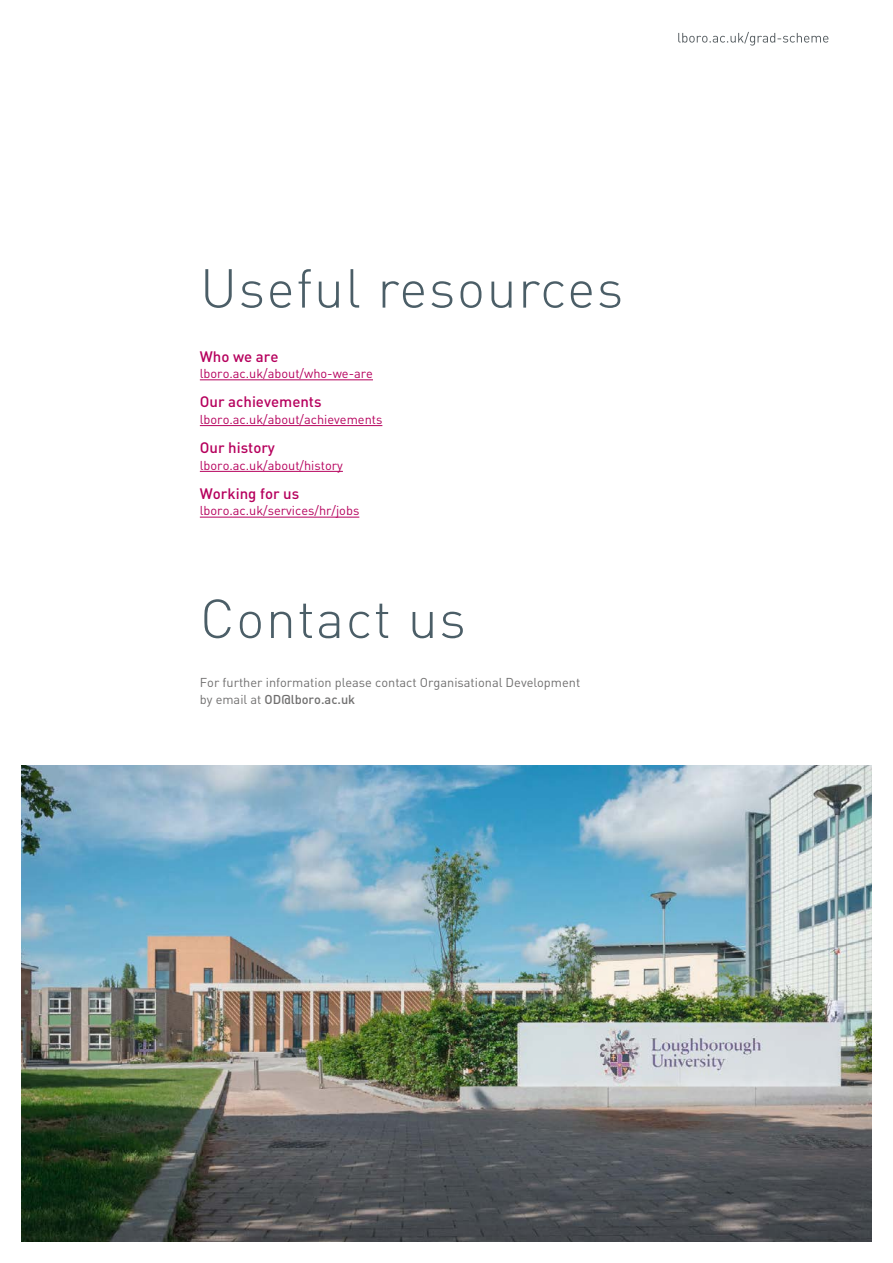
<style>
.page{position:relative;width:893px;height:1263px;background:#fff}
.page>*{position:absolute;margin:0;border:0;box-sizing:border-box;transform-origin:0 0}
.Heading{font:300 54px "DINOT";letter-spacing:.025em;color:#4b5e67}
.Body_Copy{font:500 15px "DINOT";color:#b6005d}
.Body_Copy-2{font:12.75px "DINOT";color:#b6005d}
.Body_Copy-3{font:12.75px/16.5px "DINOT";color:#706f6f}
.s1{font-weight:500}
</style>
<div class="page">
<hr style="left:200px;top:379px;width:173px;height:1px;background:#b6005d">
<hr style="left:200px;top:425px;width:182px;height:1px;background:#b6005d">
<hr style="left:200px;top:471px;width:143px;height:1px;background:#b6005d">
<hr style="left:200px;top:517px;width:159px;height:1px;background:#b6005d">
<img style="left:21px;top:765px;width:851px;height:477px">
<svg style="left:678px;top:32px;width:150px;height:14px"></svg>
<p class="Heading" style="left:200px;top:255px;width:425px">Useful resources</p>
<p class="Body_Copy" style="left:200px;top:347px;width:80px">Who we are</p>
<p class="Body_Copy-2" style="left:200px;top:365px;width:175px">lboro.ac.uk/about/who-we-are</p>
<p class="Body_Copy" style="left:200px;top:392px;width:123px">Our achievements</p>
<p class="Body_Copy-2" style="left:200px;top:411px;width:184px">lboro.ac.uk/about/achievements</p>
<p class="Body_Copy" style="left:200px;top:438px;width:77px">Our history</p>
<p class="Body_Copy-2" style="left:200px;top:457px;width:145px">lboro.ac.uk/about/history</p>
<p class="Body_Copy" style="left:200px;top:484px;width:101px">Working for us</p>
<p class="Body_Copy-2" style="left:200px;top:503px;width:161px">lboro.ac.uk/services/hr/jobs</p>
<p class="Heading" style="left:200px;top:585px;width:267px">Contact us</p>
<p class="Body_Copy-3" style="left:200px;top:674px;width:382px">For further information please contact Organisational Development by email at <span class="s1">OD@lboro.ac.uk</span></p>
</div>
